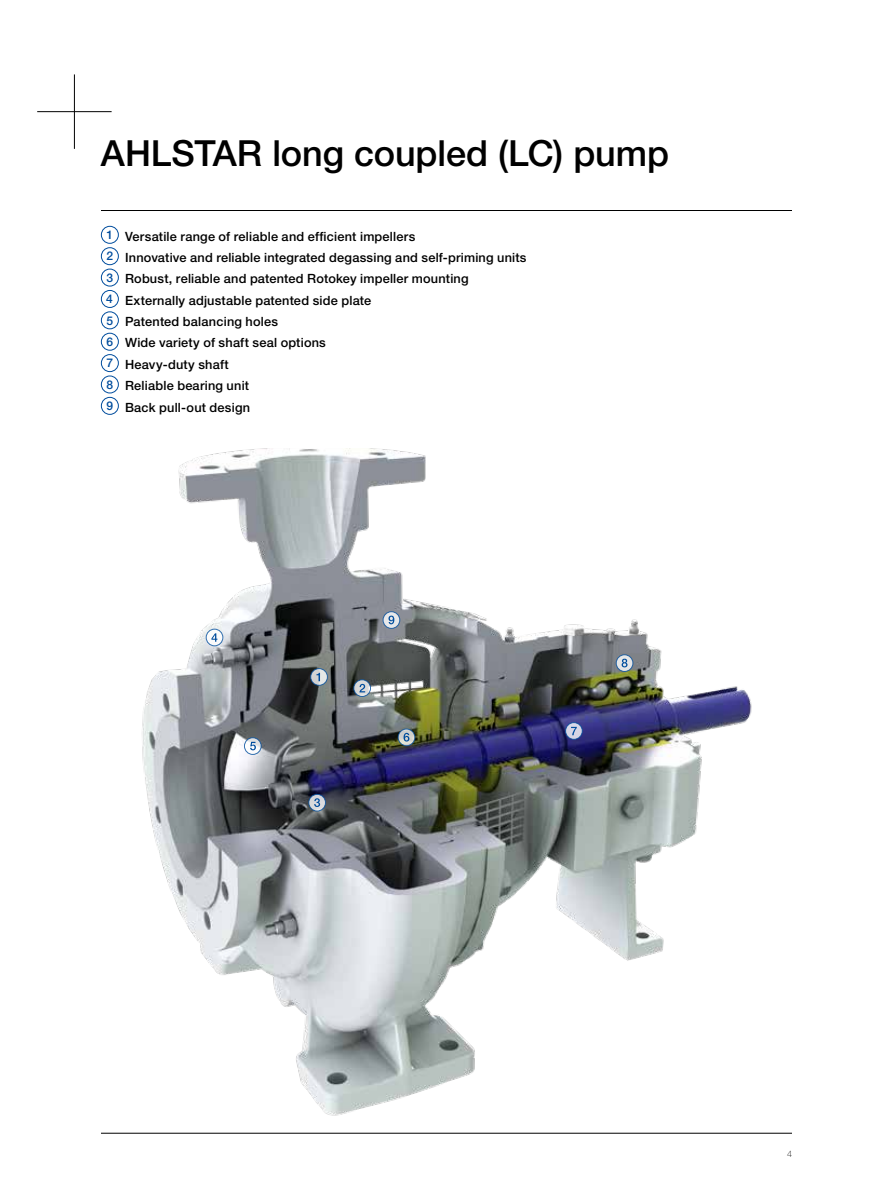
<style>
.page{position:relative;width:893px;height:1191px;background:#fff}
.page>*{position:absolute;margin:0;border:0;box-sizing:border-box;transform-origin:0 0}
.t1{font:500 36px "Helvetica Neue LT Pro";letter-spacing:-.005em;color:#000}
.t2{font:500 12.75px/21.3px "Helvetica Neue LT Pro";letter-spacing:.015em;color:#000}
.t3{font:100 9px "Helvetica Neue LT Pro";color:#000}
.s1{font-size:12px;color:#004d9d}
</style>
<div class="page">
<hr style="left:101px;top:210px;width:691px;height:1px;background:#000">
<hr style="left:37px;top:111px;width:75px;height:1px;background:#000">
<hr style="left:74px;top:74px;width:1px;height:75px;background:#000">
<hr style="left:101px;top:1133px;width:691px;height:1px;background:#000">
<hr style="left:892px;top:783px;width:1px;height:408px;background:#f6f6f6">
<div style="left:101px;top:226px;width:18px;height:18px;border:1px solid #004d9d;border-radius:50%"></div>
<div style="left:101px;top:247px;width:18px;height:18px;border:1px solid #004d9d;border-radius:50%"></div>
<div style="left:101px;top:269px;width:18px;height:17px;border:1px solid #004d9d;border-radius:50%"></div>
<div style="left:101px;top:290px;width:18px;height:18px;border:1px solid #004d9d;border-radius:50%"></div>
<div style="left:101px;top:311px;width:18px;height:18px;border:1px solid #004d9d;border-radius:50%"></div>
<div style="left:101px;top:333px;width:18px;height:17px;border:1px solid #004d9d;border-radius:50%"></div>
<div style="left:101px;top:354px;width:18px;height:18px;border:1px solid #004d9d;border-radius:50%"></div>
<div style="left:101px;top:375px;width:18px;height:18px;border:1px solid #004d9d;border-radius:50%"></div>
<div style="left:101px;top:397px;width:18px;height:18px;border:1px solid #004d9d;border-radius:50%"></div>
<img style="left:142px;top:448px;width:610px;height:668px">
<svg style="left:311px;top:668px;width:16px;height:17px"></svg>
<div style="left:310px;top:668px;width:18px;height:17px;border:1px solid #004d9d;border-radius:50%"></div>
<svg style="left:316px;top:673px;width:4px;height:8px"></svg>
<div style="left:206px;top:629px;width:17px;height:17px;background:#fff;border-radius:50%"></div>
<div style="left:206px;top:629px;width:17px;height:17px;border:1px solid #004d9d;border-radius:50%"></div>
<svg style="left:211px;top:633px;width:6px;height:9px"></svg>
<svg style="left:309px;top:794px;width:16px;height:17px"></svg>
<div style="left:308px;top:794px;width:18px;height:17px;border:1px solid #004d9d;border-radius:50%"></div>
<svg style="left:314px;top:798px;width:6px;height:9px"></svg>
<svg style="left:354px;top:680px;width:16px;height:16px"></svg>
<div style="left:353px;top:679px;width:18px;height:18px;border:1px solid #004d9d;border-radius:50%"></div>
<svg style="left:359px;top:684px;width:6px;height:8px"></svg>
<svg style="left:244px;top:737px;width:17px;height:17px"></svg>
<div style="left:244px;top:737px;width:17px;height:18px;border:1px solid #004d9d;border-radius:50%"></div>
<svg style="left:250px;top:742px;width:6px;height:8px"></svg>
<svg style="left:398px;top:729px;width:17px;height:16px"></svg>
<div style="left:398px;top:728px;width:17px;height:18px;border:1px solid #004d9d;border-radius:50%"></div>
<svg style="left:404px;top:733px;width:5px;height:8px"></svg>
<svg style="left:383px;top:611px;width:17px;height:17px"></svg>
<div style="left:383px;top:611px;width:17px;height:18px;border:1px solid #004d9d;border-radius:50%"></div>
<svg style="left:388px;top:615px;width:6px;height:9px"></svg>
<svg style="left:616px;top:655px;width:17px;height:16px"></svg>
<div style="left:616px;top:654px;width:17px;height:18px;border:1px solid #004d9d;border-radius:50%"></div>
<svg style="left:622px;top:658px;width:5px;height:9px"></svg>
<svg style="left:566px;top:722px;width:16px;height:17px"></svg>
<div style="left:565px;top:722px;width:18px;height:17px;border:1px solid #004d9d;border-radius:50%"></div>
<svg style="left:571px;top:727px;width:6px;height:8px"></svg>
<h1 class="t1" style="left:101px;top:131px;width:569px">AHLSTAR long coupled (LC) pump</h1>
<p class="t2" style="left:106px;top:225px;width:422px"><span class="s1">1</span> Versatile range of reliable and efficient impellers<br><span class="s1">2</span> Innovative and reliable integrated degassing and self-priming units <span class="s1">3</span> Robust, reliable and patented Rotokey impeller mounting<br><span class="s1">4</span> Externally adjustable patented side plate<br><span class="s1">5</span> Patented balancing holes<br><span class="s1">6</span> Wide variety of shaft seal options<br><span class="s1">7</span> Heavy-duty shaft<br><span class="s1">8</span> Reliable bearing unit<br><span class="s1">9</span> Back pull-out design</p>
<p class="t3" style="left:787px;top:1148px;width:7px">4</p>
</div>
